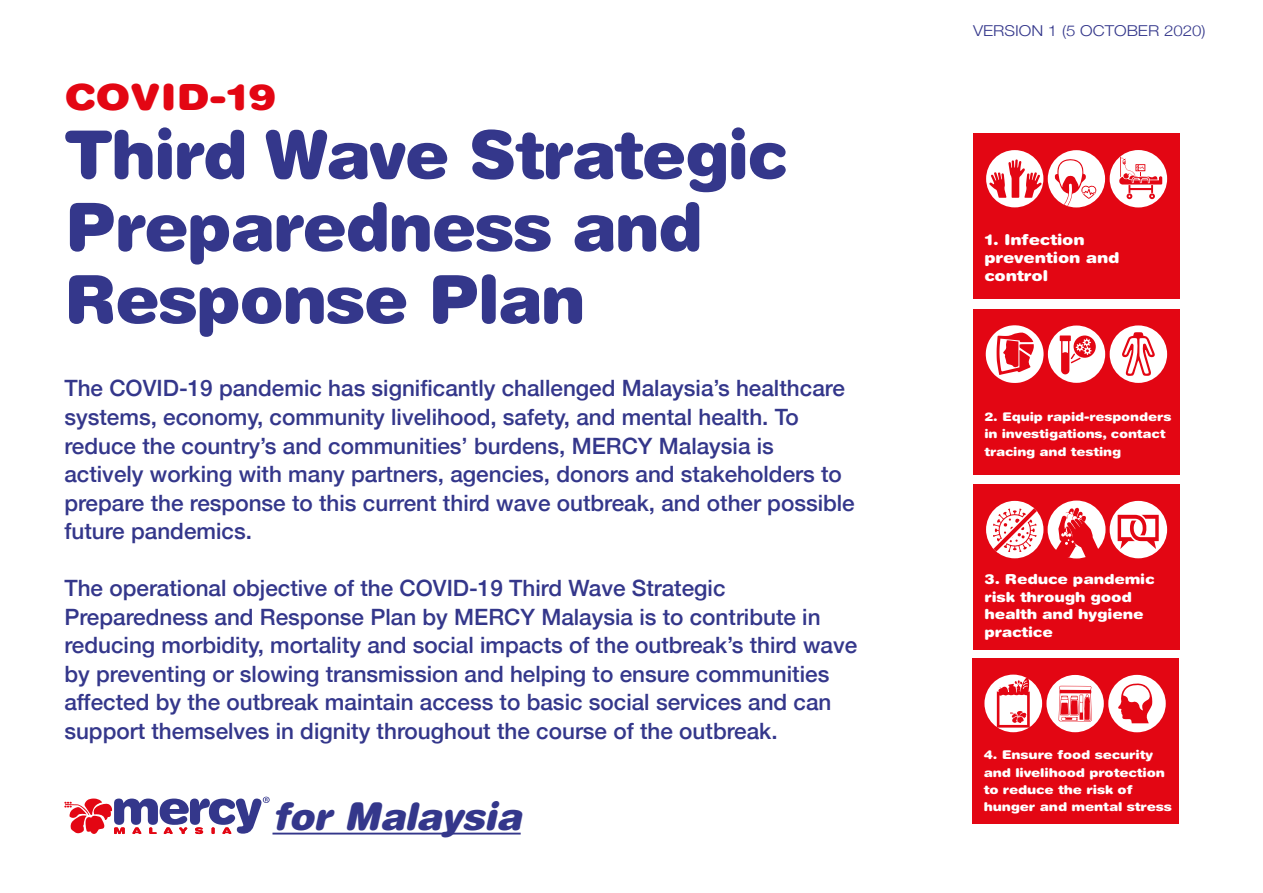
<style>
.page{position:relative;width:1263px;height:893px;background:#fff}
.page>*{position:absolute;margin:0;border:0;box-sizing:border-box;transform-origin:0 0}
.t1{font:900 66.45px/72.3px "Helvetica Rounded";letter-spacing:-.025em;color:#34378b}
.t2{font:italic 900 37.8px "Helvetica Rounded";letter-spacing:-.01em;color:#34378b}
.t3{font:900 36.15px "Helvetica Rounded";color:#e30613;scale:1.17 1}
.t4{font:500 22.5px/28.5px "Helvetica Neue";color:#34378b}
.t5{font:900 15px/17.7px "Helvetica Rounded";letter-spacing:-.01em;color:#fff;scale:1.14 1}
.t6{font:300 15px "Helvetica Neue";color:#34378b;scale:1.13 1}
.t7{font:900 13.8px/17.7px "Helvetica Rounded";letter-spacing:-.01em;color:#fff;scale:1.14 1}
.t8{font:900 12.15px/17.2px "Helvetica Rounded";letter-spacing:-.01em;color:#fff;scale:1.14 1}
.t9{font:900 12px/17.2px "Helvetica Rounded";letter-spacing:-.01em;color:#fff;scale:1.14 1}
</style>
<div class="page">
<svg style="left:64px;top:797px;width:206px;height:37px"></svg>
<hr style="left:272px;top:833px;width:249px;height:1px;background:#34378b">
<div style="left:973px;top:134px;width:207px;height:165px;background:#e30613"></div>
<div style="left:973px;top:309px;width:207px;height:165px;background:#e30613"></div>
<svg style="left:986px;top:325px;width:57px;height:58px"></svg>
<div style="left:1110px;top:325px;width:57px;height:58px;background:#fff;border-radius:50%"></div>
<svg style="left:1122px;top:332px;width:33px;height:44px"></svg>
<div style="left:1110px;top:150px;width:57px;height:57px;background:#fff;border-radius:50%"></div>
<svg style="left:1119px;top:156px;width:43px;height:43px"></svg>
<div style="left:1048px;top:150px;width:57px;height:57px;background:#fff;border-radius:50%"></div>
<svg style="left:1054px;top:159px;width:42px;height:47px"></svg>
<div style="left:1048px;top:326px;width:57px;height:57px;background:#fff;border-radius:50%"></div>
<svg style="left:1060px;top:335px;width:36px;height:40px"></svg>
<div style="left:986px;top:150px;width:57px;height:57px;background:#fff;border-radius:50%"></div>
<svg style="left:989px;top:159px;width:52px;height:39px"></svg>
<div style="left:973px;top:484px;width:207px;height:166px;background:#e30613"></div>
<svg style="left:987px;top:503px;width:55px;height:55px"></svg>
<div style="left:1110px;top:501px;width:57px;height:57px;background:#fff;border-radius:50%"></div>
<svg style="left:1118px;top:515px;width:41px;height:34px"></svg>
<div style="left:1047px;top:501px;width:58px;height:57px;background:#fff;border-radius:50%"></div>
<svg style="left:1054px;top:507px;width:46px;height:52px"></svg>
<div style="left:972px;top:658px;width:207px;height:166px;background:#e30613"></div>
<div style="left:984px;top:675px;width:58px;height:57px;background:#fff;border-radius:50%"></div>
<svg style="left:997px;top:678px;width:33px;height:50px"></svg>
<div style="left:1046px;top:675px;width:58px;height:57px;background:#fff;border-radius:50%"></div>
<svg style="left:1058px;top:686px;width:34px;height:35px"></svg>
<div style="left:1108px;top:675px;width:58px;height:57px;background:#fff;border-radius:50%"></div>
<svg style="left:1118px;top:683px;width:34px;height:40px"></svg>
<h3 class="t3" style="left:64px;top:74px;width:183px">COVID-19</h3>
<h1 class="t1" style="left:64px;top:116px;width:725px">Third Wave Strategic<br>Preparedness and<br>Response Plan</h1>
<p class="t4" style="left:64px;top:372px;width:792px">The COVID-19 pandemic has significantly challenged Malaysia’s healthcare systems, economy, community livelihood, safety, and mental health. To reduce the country’s and communities’ burdens, MERCY Malaysia is actively working with many partners, agencies, donors and stakeholders to prepare the response to this current third wave outbreak, and other possible future pandemics.</p>
<p class="t4" style="left:64px;top:572px;width:794px">The operational objective of the COVID-19 Third Wave Strategic Preparedness and Response Plan by MERCY Malaysia is to contribute in reducing morbidity, mortality and social impacts of the outbreak’s third wave by preventing or slowing transmission and helping to ensure communities affected by the outbreak maintain access to basic social services and can support themselves in dignity throughout the course of the outbreak.</p>
<h2 class="t2" style="left:272px;top:792px;width:250px">for Malaysia</h2>
<p class="t6" style="left:973px;top:19px;width:207px">VERSION 1 (5 OCTOBER 2020)</p>
<p class="t5" style="left:984px;top:231px;width:120px">1. Infection prevention and control</p>
<p class="t9" style="left:984px;top:408px;width:166px">2. Equip rapid-responders in investigations, contact tracing and testing</p>
<p class="t7" style="left:984px;top:570px;width:151px">3. Reduce pandemic risk through good health and hygiene practice</p>
<p class="t8" style="left:984px;top:746px;width:167px">4. Ensure food security and livelihood protection to reduce the risk of hunger and mental stress</p>
</div>
